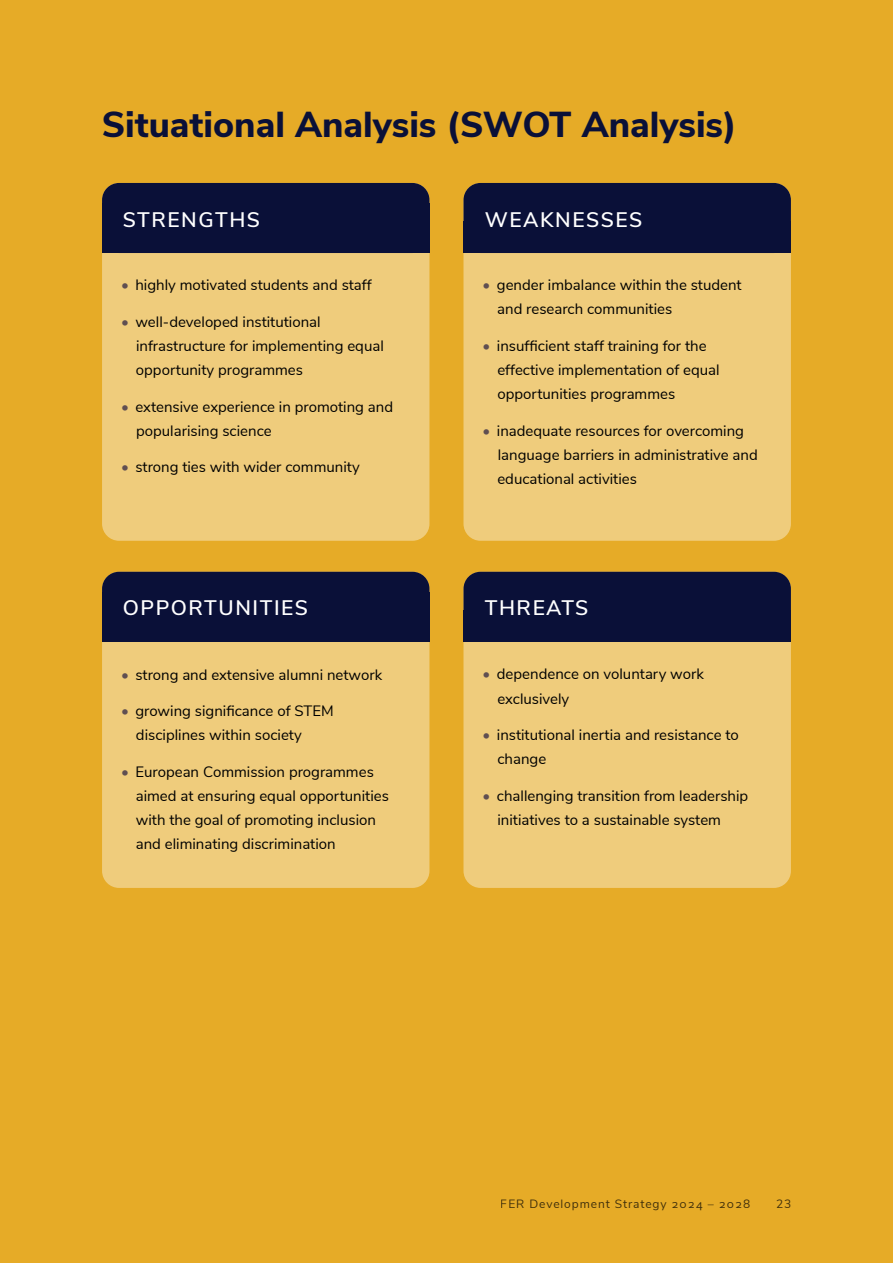
<style>
.page{position:relative;width:893px;height:1263px;background:#e6ab27}
.page>*{position:absolute;margin:0;border:0;box-sizing:border-box;transform-origin:0 0}
.t1{font:800 36px "Nunito Sans";color:#0a1038}
.t2{font:600 21px "Nunito Sans";letter-spacing:.075em;color:#fff}
.t3{font:15px/24px "Nunito Sans";color:#000}
.t4{font:12px "Nunito Sans";letter-spacing:.075em;color:#000}
.s1{color:#604f51}
.s2{color:#e6ab27}
</style>
<div class="page">
<div style="left:102px;top:183px;width:327px;height:358px;background:#efcc7c;border-radius:17px"></div>
<div style="left:102px;top:572px;width:327px;height:316px;background:#efcc7c;border-radius:17px"></div>
<div style="left:463px;top:183px;width:328px;height:358px;background:#efcc7c;border-radius:17px"></div>
<div style="left:463px;top:572px;width:328px;height:316px;background:#efcc7c;border-radius:17px"></div>
<div style="left:102px;top:183px;width:327px;height:70px;background:#0a1038;border-radius:17px"></div>
<div style="left:102px;top:203px;width:327px;height:50px;background:#0a1038"></div>
<div style="left:102px;top:572px;width:327px;height:70px;background:#0a1038;border-radius:17px"></div>
<div style="left:102px;top:592px;width:327px;height:50px;background:#0a1038"></div>
<div style="left:463px;top:183px;width:328px;height:70px;background:#0a1038;border-radius:17px"></div>
<div style="left:463px;top:221px;width:328px;height:32px;background:#0a1038"></div>
<div style="left:463px;top:572px;width:328px;height:70px;background:#0a1038;border-radius:17px"></div>
<div style="left:463px;top:610px;width:328px;height:32px;background:#0a1038"></div>
<h1 class="t1" style="left:102px;top:98px;width:636px">Situational Analysis (SWOT Analysis)</h1>
<h2 class="t2" style="left:123px;top:204px;width:139px">STRENGTHS</h2>
<p class="t3" style="left:121px;top:272px;width:252px"><span class="s1">•</span> highly motivated students and staff</p>
<p class="t3" style="left:136px;top:309px;width:249px;text-indent:-15px"><span class="s1">•</span> well-developed institutional infrastructure for implementing equal opportunity programmes</p>
<p class="t3" style="left:136px;top:393px;width:258px;text-indent:-15px"><span class="s1">•</span> extensive experience in promoting and popularising science</p>
<p class="t3" style="left:121px;top:454px;width:240px"><span class="s1">•</span> strong ties with wider community</p>
<h2 class="t2" style="left:123px;top:593px;width:187px">OPPORTUNITIES</h2>
<p class="t3" style="left:121px;top:661px;width:263px"><span class="s1">•</span> strong and extensive alumni network</p>
<p class="t3" style="left:136px;top:698px;width:199px;text-indent:-15px"><span class="s1">•</span> growing significance of STEM disciplines within society</p>
<p class="t3" style="left:136px;top:759px;width:255px;text-indent:-15px"><span class="s1">•</span> European Commission programmes aimed at ensuring equal opportunities with the goal of promoting inclusion and eliminating discrimination</p>
<h2 class="t2" style="left:485px;top:204px;width:159px">WEAKNESSES</h2>
<p class="t3" style="left:497px;top:272px;width:246px;text-indent:-15px"><span class="s1">•</span> gender imbalance within the student and research communities</p>
<p class="t3" style="left:497px;top:333px;width:224px;text-indent:-15px"><span class="s1">•</span> insufficient staff training for the effective implementation of equal opportunities programmes</p>
<p class="t3" style="left:497px;top:417px;width:262px;text-indent:-15px"><span class="s1">•</span> inadequate resources for overcoming language barriers in administrative and educational activities</p>
<h2 class="t2" style="left:485px;top:593px;width:105px">THREATS</h2>
<p class="t3" style="left:497px;top:661px;width:208px;text-indent:-15px"><span class="s1">•</span> dependence on voluntary work exclusively</p>
<p class="t3" style="left:497px;top:722px;width:243px;text-indent:-15px"><span class="s1">•</span> institutional inertia and resistance to change</p>
<p class="t3" style="left:497px;top:783px;width:252px;text-indent:-15px"><span class="s1">•</span> challenging transition from leadership initiatives to a sustainable system</p>
<p class="t4" style="left:501px;top:1195px;width:292px">FER Development Strategy 2024 – 2028 <span class="s2">|</span> 23</p>
</div>
